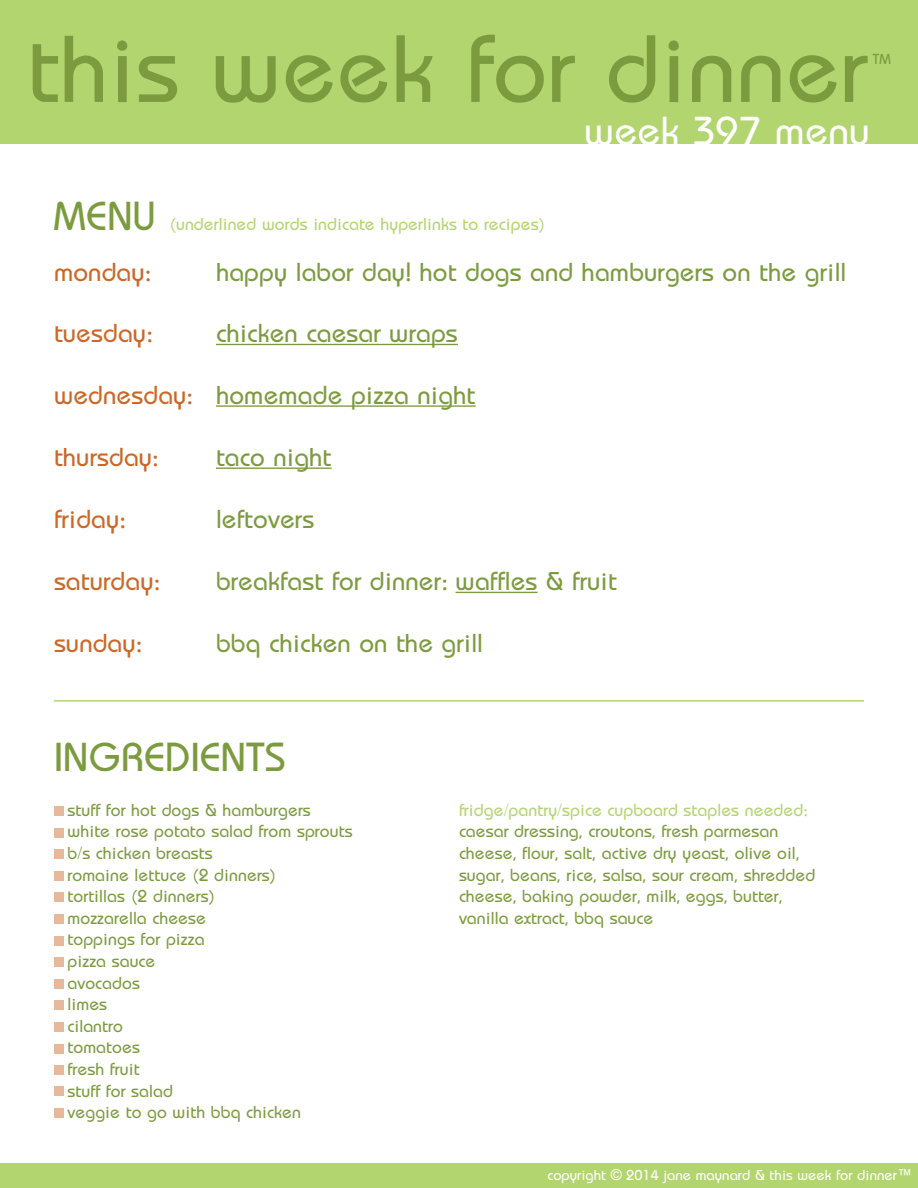
<style>
.page{position:relative;width:918px;height:1188px;background:#fff}
.page>*{position:absolute;margin:0;border:0;box-sizing:border-box;transform-origin:0 0}
.t1{font:99px "Opal";color:#7c9b3f}
.t2{font:42px "Opal";color:#7c9b3f}
.t3{font:42px "Opal";color:#fff}
.t4{font:27px "Opal";color:#7c9b3f}
.t5{font:27px "Opal";color:#cb6828}
.t6{font:18px/21.6px "Opal";color:#7c9b3f}
.t7{font:18px "Opal";color:#b3d56f}
.t8{font:15px "Opal";color:#fffffe}
.t9{font:15px "Opal";color:#7c9b3f}
.s1{font-family:"Arial"}
</style>
<div class="page">
<div style="left:0;top:0;width:918px;height:143px;background:#b3d56f"></div>
<div style="left:0;top:1164px;width:918px;height:24px;background:#b3d56f"></div>
<hr style="left:216px;top:344px;width:242px;height:1px;background:#7c9b3f">
<hr style="left:216px;top:405px;width:260px;height:2px;background:#7c9b3f">
<hr style="left:216px;top:468px;width:116px;height:1px;background:#7c9b3f">
<hr style="left:456px;top:592px;width:82px;height:1px;background:#7c9b3f">
<hr style="left:54px;top:700px;width:810px;height:2px;background:#b3d56f">
<div style="left:55px;top:806px;width:9px;height:10px;background:#e7b89a"></div>
<div style="left:55px;top:828px;width:9px;height:9px;background:#e7b89a"></div>
<div style="left:55px;top:850px;width:9px;height:9px;background:#e7b89a"></div>
<div style="left:55px;top:871px;width:9px;height:10px;background:#e7b89a"></div>
<div style="left:55px;top:893px;width:9px;height:9px;background:#e7b89a"></div>
<div style="left:55px;top:914px;width:9px;height:10px;background:#e7b89a"></div>
<div style="left:55px;top:936px;width:9px;height:9px;background:#e7b89a"></div>
<div style="left:55px;top:958px;width:9px;height:9px;background:#e7b89a"></div>
<div style="left:55px;top:979px;width:9px;height:10px;background:#e7b89a"></div>
<div style="left:55px;top:1001px;width:9px;height:9px;background:#e7b89a"></div>
<div style="left:55px;top:1022px;width:9px;height:10px;background:#e7b89a"></div>
<div style="left:55px;top:1044px;width:9px;height:9px;background:#e7b89a"></div>
<div style="left:55px;top:1066px;width:9px;height:9px;background:#e7b89a"></div>
<div style="left:55px;top:1087px;width:9px;height:9px;background:#e7b89a"></div>
<div style="left:55px;top:1108px;width:9px;height:10px;background:#e7b89a"></div>
<h1 class="t1" style="left:27px;top:10px;width:842px">this week for dinner</h1>
<p class="t9" style="left:873px;top:50px;width:20px">TM</p>
<h2 class="t2" style="left:54px;top:190px;width:104px">MENU</h2>
<p class="t7" style="left:169px;top:213px;width:378px">(underlined words indicate hyperlinks to recipes)</p>
<h2 class="t3" style="left:584px;top:106px;width:287px">week 397 menu</h2>
<h3 class="t5" style="left:54px;top:256px;width:98px">monday:</h3>
<h3 class="t5" style="left:54px;top:317px;width:100px">tuesday:</h3>
<h3 class="t5" style="left:54px;top:379px;width:140px">wednesday:</h3>
<h3 class="t5" style="left:54px;top:441px;width:106px">thursday:</h3>
<h3 class="t5" style="left:54px;top:503px;width:73px">friday:</h3>
<h3 class="t5" style="left:54px;top:565px;width:107px">saturday:</h3>
<h3 class="t5" style="left:54px;top:627px;width:89px">sunday:</h3>
<h3 class="t4" style="left:216px;top:256px;width:632px">happy labor day! hot dogs and hamburgers on the grill</h3>
<h3 class="t4" style="left:216px;top:317px;width:243px">chicken caesar wraps</h3>
<h3 class="t4" style="left:216px;top:379px;width:261px">homemade pizza night</h3>
<h3 class="t4" style="left:216px;top:441px;width:117px">taco night</h3>
<h3 class="t4" style="left:216px;top:503px;width:100px">leftovers</h3>
<h3 class="t4" style="left:216px;top:565px;width:402px">breakfast for dinner: waffles &amp; fruit</h3>
<h3 class="t4" style="left:216px;top:627px;width:269px">bbq chicken on the grill</h3>
<h2 class="t2" style="left:54px;top:732px;width:233px">INGREDIENTS</h2>
<p class="t6" style="left:68px;top:799px;width:287px">stuff for hot dogs &amp; hamburgers white rose potato salad from sprouts b/s chicken breasts<br>romaine lettuce (2 dinners)<br>tortillas (2 dinners)<br>mozzarella cheese<br>toppings for pizza<br>pizza sauce<br>avocados<br>limes<br>cilantro<br>tomatoes<br>fresh fruit<br>stuff for salad<br>veggie to go with bbq chicken</p>
<p class="t7" style="left:459px;top:799px;width:350px">fridge/pantry/spice cupboard staples needed:</p>
<p class="t6" style="left:459px;top:820px;width:358px">caesar dressing, croutons, fresh parmesan cheese, flour, salt, active dry yeast, olive oil, sugar, beans, rice, salsa, sour cream, shredded cheese, baking powder, milk, eggs, butter, vanilla extract, bbq sauce</p>
<p class="t8" style="left:548px;top:1166px;width:366px">copyright <span class="s1">©</span> 2014 jane maynard &amp; this week for dinner<span class="s1">™</span></p>
</div>
